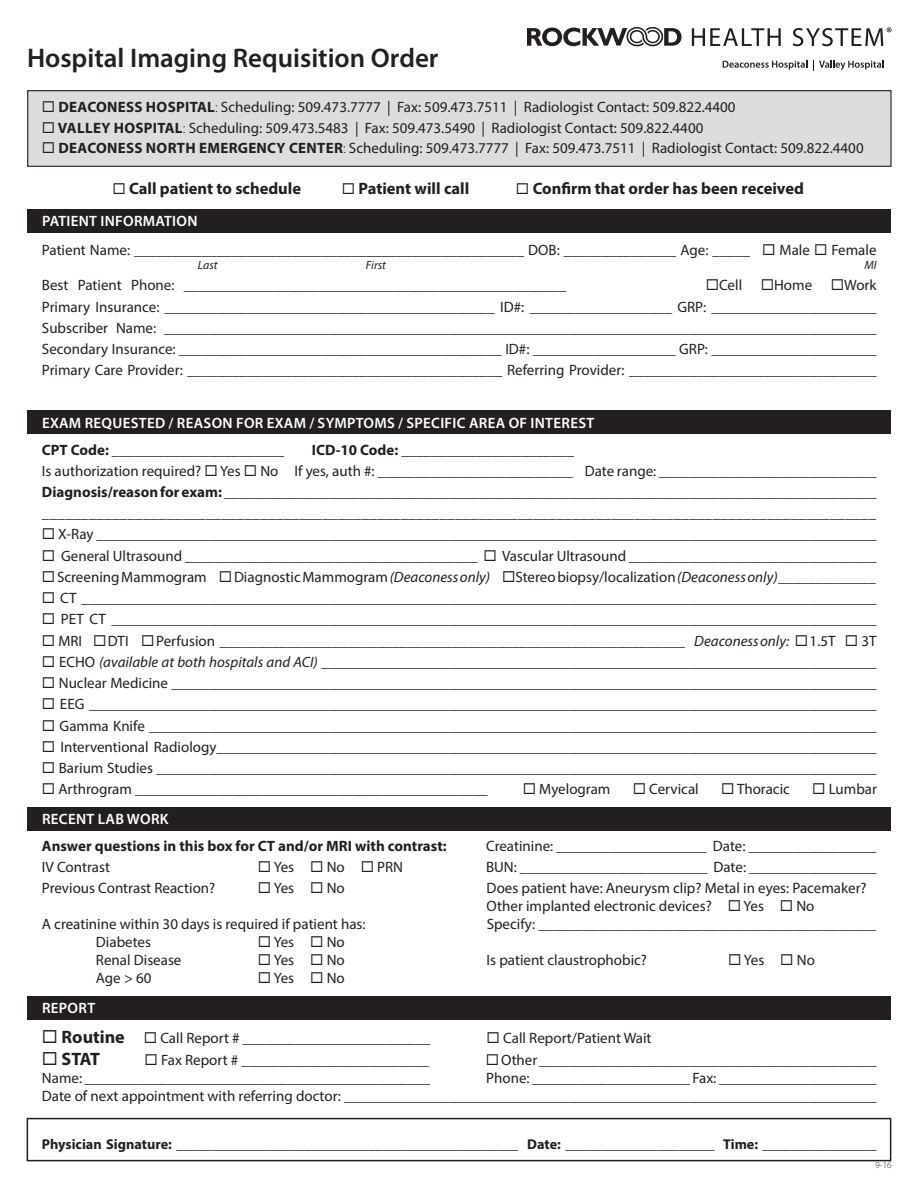
<style>
.page{position:relative;width:918px;height:1188px;background:#fff}
.page>*{position:absolute;margin:0;border:0;box-sizing:border-box;transform-origin:0 0}
.t1{font:600 27px "Myriad Pro";color:#231f20}
.t2{font:700 18px "Myriad Pro";color:#231f20}
.t3{font:700 16.5px "Myriad Pro";color:#231f20}
.t4{font:15px "Myriad Pro";color:#231f20}
.t5{font:700 15px "Myriad Pro";color:#231f20}
.t6{font:600 15px "Myriad Pro";letter-spacing:.02em;color:#fff}
.t7{font:700 14.25px "Myriad Pro";color:#231f20}
.t8{font:italic 12px "Myriad Pro";color:#231f20}
.t9{font:300 9px "Myriad Pro";color:#231f20}
.s1{font-weight:700}
.s2{font-weight:300}
.s3{font-style:italic}
</style>
<div class="page">
<div style="left:28px;top:91px;width:863px;height:75px;background:#dcdddf"></div>
<div style="left:27px;top:90px;width:865px;height:77px;border:1px solid #231f20"></div>
<div style="left:27px;top:209px;width:864px;height:24px;background:#231f20"></div>
<div style="left:27px;top:410px;width:864px;height:24px;background:#231f20"></div>
<div style="left:27px;top:807px;width:864px;height:24px;background:#231f20"></div>
<div style="left:27px;top:996px;width:864px;height:24px;background:#231f20"></div>
<div style="left:27px;top:1118px;width:864px;height:43px;border:2px solid #231f20"></div>
<svg style="left:723px;top:60px;width:84px;height:10px"></svg>
<svg style="left:813px;top:60px;width:71px;height:10px"></svg>
<svg style="left:527px;top:27px;width:155px;height:19px"></svg>
<svg style="left:692px;top:28px;width:89px;height:18px"></svg>
<svg style="left:793px;top:27px;width:99px;height:19px"></svg>
<p class="t1" style="left:27px;top:41px;width:413px">Hospital Imaging Requisition Order</p>
<p class="t4" style="left:42px;top:98px;width:695px">◻ <span class="s1">DEACONESS HOSPITAL</span><span class="s2">:</span> Scheduling: 509.473.7777 | Fax: 509.473.7511 | Radiologist Contact: 509.822.4400</p>
<p class="t4" style="left:42px;top:119px;width:663px">◻ <span class="s1">VALLEY HOSPITAL</span><span class="s2">:</span> Scheduling: 509.473.5483 | Fax: 509.473.5490 | Radiologist Contact: 509.822.4400</p>
<p class="t4" style="left:42px;top:139px;width:823px">◻ <span class="s1">DEACONESS NORTH EMERGENCY CENTER</span><span class="s2">:</span> Scheduling: 509.473.7777 | Fax: 509.473.7511 | Radiologist Contact: 509.822.4400</p>
<p class="t3" style="left:112px;top:178px;width:190px">◻ Call patient to schedule</p>
<p class="t3" style="left:342px;top:178px;width:129px">◻ Patient will call</p>
<p class="t3" style="left:516px;top:178px;width:289px">◻ Confirm that order has been received</p>
<p class="t6" style="left:42px;top:212px;width:157px">PATIENT INFORMATION</p>
<p class="t4" style="left:42px;top:241px;width:836px">Patient Name: ____________________________________________________ DOB: _______________ Age: _____ ◻ Male ◻ Female</p>
<p class="t8" style="left:198px;top:258px;width:21px">Last</p>
<p class="t8" style="left:366px;top:258px;width:22px">First</p>
<p class="t8" style="left:864px;top:258px;width:14px">MI</p>
<p class="t4" style="left:42px;top:276px;width:526px">Best Patient Phone: ___________________________________________________</p>
<p class="t4" style="left:706px;top:276px;width:172px">◻Cell ◻Home ◻Work</p>
<p class="t4" style="left:42px;top:297px;width:836px">Primary Insurance: ____________________________________________ ID#: ___________________ GRP: ______________________</p>
<p class="t4" style="left:42px;top:319px;width:836px">Subscriber Name: _______________________________________________________________________________________________</p>
<p class="t4" style="left:42px;top:340px;width:836px">Secondary Insurance: ___________________________________________ ID#: ___________________ GRP: ______________________</p>
<p class="t4" style="left:42px;top:361px;width:836px">Primary Care Provider: __________________________________________ Referring Provider: _________________________________</p>
<p class="t6" style="left:42px;top:413px;width:554px">EXAM REQUESTED / REASON FOR EXAM / SYMPTOMS / SPECIFIC AREA OF INTEREST</p>
<p class="t5" style="left:42px;top:440px;width:244px">CPT Code: _______________________</p>
<p class="t5" style="left:312px;top:440px;width:263px">ICD-10 Code: _______________________</p>
<p class="t4" style="left:42px;top:461px;width:836px">Is authorization required? ◻ Yes ◻ No If yes, auth #: __________________________ Date range: _____________________________</p>
<p class="t4" style="left:42px;top:483px;width:836px"><span class="s1">Diagnosis/reason for exam:</span> _______________________________________________________________________________________</p>
<p class="t4" style="left:42px;top:504px;width:836px">___________________________________________________________________________________________________________</p>
<p class="t4" style="left:42px;top:525px;width:836px">◻ X-Ray ________________________________________________________________________________________________________</p>
<p class="t4" style="left:42px;top:546px;width:836px">◻ General Ultrasound _______________________________________ ◻ Vascular Ultrasound _________________________________</p>
<p class="t4" style="left:42px;top:568px;width:836px">◻ Screening Mammogram ◻ Diagnostic Mammogram <span class="s3">(Deaconess only)</span> ◻Stereo biopsy/localization <span class="s3">(Deaconess only) _____________</span></p>
<p class="t4" style="left:42px;top:589px;width:836px">◻ CT __________________________________________________________________________________________________________</p>
<p class="t4" style="left:42px;top:610px;width:836px">◻ PET CT ______________________________________________________________________________________________________</p>
<p class="t4" style="left:42px;top:631px;width:836px">◻ MRI ◻ DTI ◻ Perfusion ______________________________________________________________ <span class="s3">Deaconess only:</span> ◻ 1.5T ◻ 3T</p>
<p class="t4" style="left:42px;top:653px;width:836px">◻ ECHO <span class="s3">(available at both hospitals and ACI)</span> __________________________________________________________________________</p>
<p class="t4" style="left:42px;top:674px;width:836px">◻ Nuclear Medicine ______________________________________________________________________________________________</p>
<p class="t4" style="left:42px;top:695px;width:836px">◻ EEG _________________________________________________________________________________________________________</p>
<p class="t4" style="left:42px;top:716px;width:836px">◻ Gamma Knife _________________________________________________________________________________________________</p>
<p class="t4" style="left:42px;top:738px;width:836px">◻ Interventional Radiology________________________________________________________________________________________</p>
<p class="t4" style="left:42px;top:759px;width:836px">◻ Barium Studies ________________________________________________________________________________________________</p>
<p class="t4" style="left:42px;top:780px;width:447px">◻ Arthrogram _______________________________________________</p>
<p class="t4" style="left:523px;top:780px;width:89px">◻ Myelogram</p>
<p class="t4" style="left:633px;top:780px;width:68px">◻ Cervical</p>
<p class="t4" style="left:721px;top:780px;width:70px">◻ Thoracic</p>
<p class="t4" style="left:812px;top:780px;width:66px">◻ Lumbar</p>
<p class="t6" style="left:42px;top:809px;width:128px">RECENT LAB WORK</p>
<p class="t5" style="left:42px;top:836px;width:406px">Answer questions in this box for CT and/or MRI with contrast:</p>
<p class="t4" style="left:486px;top:836px;width:392px">Creatinine: ____________________ Date: _________________</p>
<p class="t4" style="left:42px;top:858px;width:70px">IV Contrast</p>
<p class="t4" style="left:258px;top:858px;width:147px">◻ Yes ◻ No ◻ PRN</p>
<p class="t4" style="left:486px;top:858px;width:392px">BUN: _________________________ Date: _________________</p>
<p class="t4" style="left:42px;top:879px;width:175px">Previous Contrast Reaction?</p>
<p class="t4" style="left:258px;top:879px;width:88px">◻ Yes ◻ No</p>
<p class="t4" style="left:487px;top:879px;width:382px">Does patient have: Aneurysm clip? Metal in eyes: Pacemaker?</p>
<p class="t4" style="left:487px;top:897px;width:329px">Other implanted electronic devices? ◻ Yes ◻ No</p>
<p class="t4" style="left:42px;top:915px;width:325px">A creatinine within 30 days is required if patient has:</p>
<p class="t4" style="left:487px;top:915px;width:391px">Specify: _____________________________________________</p>
<p class="t4" style="left:96px;top:933px;width:57px">Diabetes</p>
<p class="t4" style="left:258px;top:933px;width:88px">◻ Yes ◻ No</p>
<p class="t4" style="left:96px;top:951px;width:87px">Renal Disease</p>
<p class="t4" style="left:258px;top:951px;width:88px">◻ Yes ◻ No</p>
<p class="t4" style="left:487px;top:951px;width:162px">Is patient claustrophobic?</p>
<p class="t4" style="left:728px;top:951px;width:88px">◻ Yes ◻ No</p>
<p class="t4" style="left:96px;top:969px;width:57px">Age &gt; 60</p>
<p class="t4" style="left:258px;top:969px;width:88px">◻ Yes ◻ No</p>
<p class="t6" style="left:42px;top:999px;width:55px">REPORT</p>
<p class="t2" style="left:42px;top:1026px;width:84px">◻ Routine</p>
<p class="t4" style="left:144px;top:1029px;width:288px">◻ Call Report # _________________________</p>
<p class="t4" style="left:487px;top:1029px;width:166px">◻ Call Report/Patient Wait</p>
<p class="t2" style="left:42px;top:1047px;width:60px">◻ STAT</p>
<p class="t4" style="left:145px;top:1051px;width:286px">◻ Fax Report # _________________________</p>
<p class="t4" style="left:486px;top:1051px;width:392px">◻ Other _____________________________________________</p>
<p class="t4" style="left:42px;top:1069px;width:389px">Name: ______________________________________________</p>
<p class="t4" style="left:486px;top:1069px;width:392px">Phone: _____________________ Fax: _____________________</p>
<p class="t4" style="left:42px;top:1087px;width:836px">Date of next appointment with referring doctor: _______________________________________________________________________</p>
<p class="t7" style="left:42px;top:1135px;width:836px">Physician Signature: ________________________________________________ Date: _____________________ Time: ________________</p>
<p class="t9" style="left:876px;top:1160px;width:17px">9-16</p>
</div>
